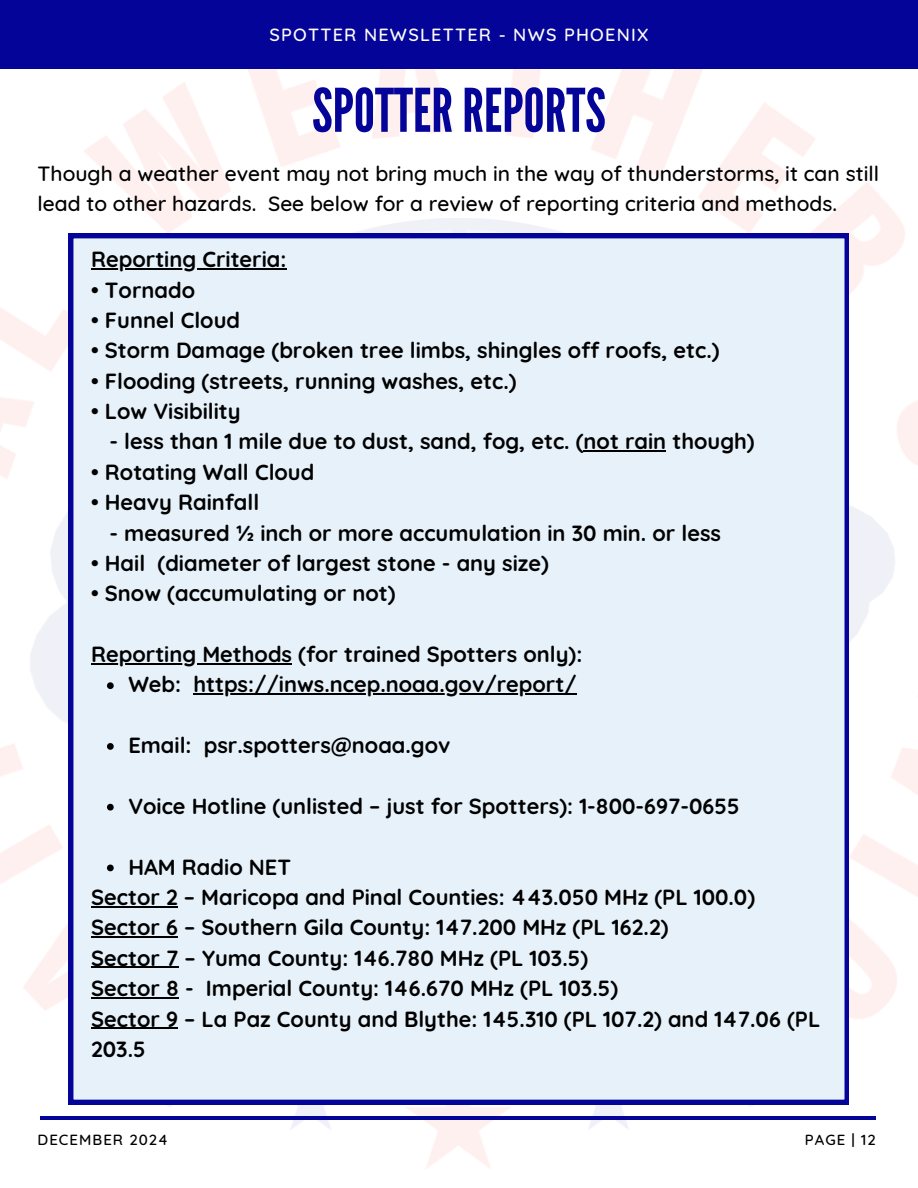
<style>
.page{position:relative;width:918px;height:1188px;background:#fff}
.page>*{position:absolute;margin:0;border:0;box-sizing:border-box;transform-origin:0 0}
.t1{font:60px "League Gothic";color:#050499}
.t2{font:700 21.9px/30.3px "Quicksand";color:#010101}
.t3{font:500 21px/29.2px "Quicksand";color:#000}
.t4{font:500 18px "Quicksand";letter-spacing:.07em;color:#fcfcfc}
.t5{font:500 15px "Quicksand";letter-spacing:.07em;color:#000}
.t6{font:500 14.85px "Quicksand";letter-spacing:.07em;color:#000}
</style>
<div class="page">
<img style="left:0;top:69px;width:918px;height:1099px">
<div style="left:0;top:0;width:918px;height:69px;background:#050499"></div>
<hr style="left:40px;top:1117px;width:836px;height:3px;background:#050499">
<div style="left:69px;top:234px;width:780px;height:870px;background:#e6f1fa"></div>
<hr style="left:91px;top:268px;width:195px;height:1px;background:#010101">
<hr style="left:584px;top:451px;width:82px;height:1px;background:#010101">
<hr style="left:91px;top:663px;width:201px;height:1px;background:#010101">
<svg style="left:107px;top:682px;width:7px;height:7px"></svg>
<hr style="left:193px;top:694px;width:384px;height:1px;background:#010101">
<svg style="left:107px;top:743px;width:7px;height:7px"></svg>
<svg style="left:107px;top:804px;width:7px;height:7px"></svg>
<svg style="left:107px;top:865px;width:7px;height:6px"></svg>
<hr style="left:91px;top:906px;width:87px;height:1px;background:#010101">
<hr style="left:91px;top:937px;width:87px;height:1px;background:#010101">
<hr style="left:91px;top:967px;width:88px;height:1px;background:#010101">
<hr style="left:91px;top:997px;width:88px;height:1px;background:#010101">
<hr style="left:91px;top:1028px;width:87px;height:1px;background:#010101">
<p class="t4" style="left:269px;top:23px;width:381px">SPOTTER NEWSLETTER - NWS PHOENIX</p>
<h2 class="t1" style="left:312px;top:76px;width:295px">SPOTTERREPORTS</h2>
<p class="t3" style="left:38px;top:159px;width:843px">Though a weather event may not bring much in the way of thunderstorms, it can still lead to other hazards. See below for a review of reporting criteria and methods.</p>
<p class="t2" style="left:91px;top:244px;width:197px">Reporting Criteria:</p>
<p class="t2" style="left:91px;top:274px;width:105px">• Tornado</p>
<p class="t2" style="left:91px;top:305px;width:150px">• Funnel Cloud</p>
<p class="t2" style="left:91px;top:335px;width:630px">• Storm Damage (broken tree limbs, shingles off roofs, etc.)</p>
<p class="t2" style="left:91px;top:365px;width:427px">• Flooding (streets, running washes, etc.)</p>
<p class="t2" style="left:91px;top:396px;width:151px">• Low Visibility</p>
<p class="t2" style="left:110px;top:426px;width:647px">- less than 1 mile due to dust, sand, fog, etc. (not rain though)</p>
<p class="t2" style="left:91px;top:456px;width:225px">• Rotating Wall Cloud</p>
<p class="t2" style="left:91px;top:487px;width:170px">• Heavy Rainfall</p>
<p class="t2" style="left:110px;top:517px;width:613px">- measured ½ inch or more accumulation in 30 min. or less</p>
<p class="t2" style="left:91px;top:548px;width:459px">• Hail (diameter of largest stone - any size)</p>
<p class="t2" style="left:91px;top:578px;width:306px">• Snow (accumulating or not)</p>
<h4 class="t2" style="left:91px;top:639px;width:493px">Reporting Methods (for trained Spotters only):</h4>
<h1 class="t2" style="left:128px;top:669px;width:54px">Web:</h1>
<h2 class="t2" style="left:193px;top:669px;width:385px">https://inws.ncep.noaa.gov/report/</h2>
<h2 class="t2" style="left:128px;top:730px;width:65px">Email:</h2>
<h2 class="t2" style="left:204px;top:730px;width:248px">psr.spotters@noaa.gov</h2>
<h2 class="t2" style="left:128px;top:791px;width:613px">Voice Hotline (unlisted – just for Spotters): 1-800-697-0655</h2>
<h2 class="t2" style="left:128px;top:851px;width:164px">HAM Radio NET</h2>
<h2 class="t2" style="left:91px;top:882px;width:731px">Sector 2 – Maricopa and Pinal Counties: 443.050 MHz (PL 100.0)<br>Sector 6 – Southern Gila County: 147.200 MHz (PL 162.2)<br>Sector 7 – Yuma County: 146.780 MHz (PL 103.5)<br>Sector 8 - Imperial County: 146.670 MHz (PL 103.5)<br>Sector 9 – La Paz County and Blythe: 145.310 (PL 107.2) and 147.06 (PL 203.5</h2>
<p class="t5" style="left:38px;top:1130px;width:132px">DECEMBER 2024</p>
<p class="t6" style="left:805px;top:1130px;width:72px">PAGE | 12</p>
</div>
